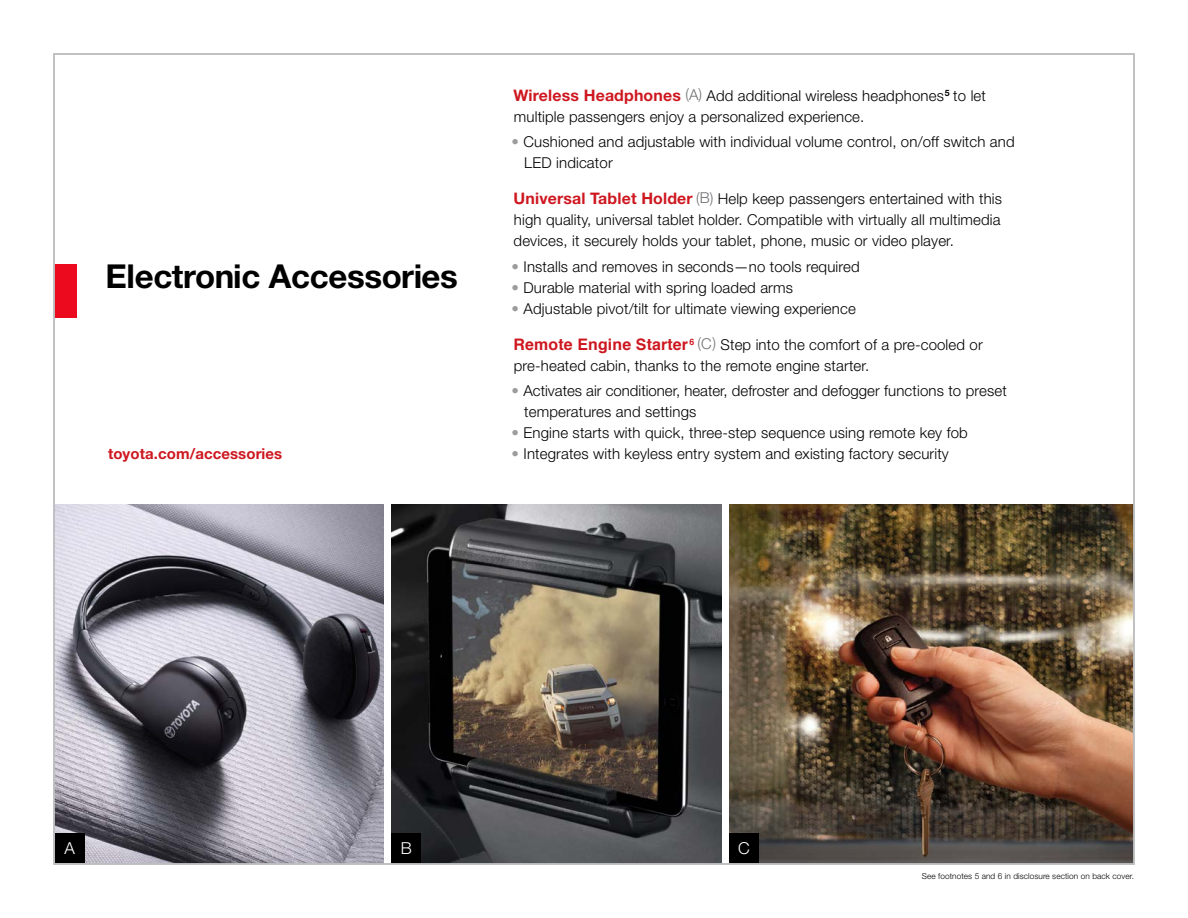
<style>
.page{position:relative;width:1188px;height:918px;background:#fff}
.page>*{position:absolute;margin:0;border:0;box-sizing:border-box;transform-origin:0 0}
.t1{font:700 33px "Helvetica Neue LT Std";letter-spacing:-.01em;color:#000}
.t2{font:300 16.5px "Helvetica Neue LT Std";color:#fff}
.t3{font:300 15px/21px "Helvetica Neue LT Std";letter-spacing:.01em;color:#000}
.t4{font:700 15px "Helvetica Neue LT Std";letter-spacing:.005em;color:#ce171f}
.t5{font:300 8.25px "Helvetica Neue LT Std";letter-spacing:.01em;color:#000}
.s1{font-weight:700;font-size:15.9px;color:#ce171f}
.s2{color:#717073}
.s3{color:#9c9b9d}
.s4{font-family:"Helvetica";font-weight:700;font-size:15.9px;color:#ce171f}
</style>
<div class="page">
<img style="left:729px;top:504px;width:403px;height:358px">
<img style="left:56px;top:504px;width:328px;height:358px">
<img style="left:392px;top:504px;width:330px;height:358px">
<div style="left:55px;top:833px;width:30px;height:30px;background:#000"></div>
<div style="left:729px;top:833px;width:30px;height:30px;background:#000"></div>
<div style="left:392px;top:833px;width:30px;height:30px;background:#000"></div>
<div style="left:54px;top:264px;width:22px;height:54px;background:#eb0a1e"></div>
<h1 class="t1" style="left:106px;top:255px;width:354px">Electronic Accessories</h1>
<p class="t4" style="left:108px;top:444px;width:176px">toyota.com/accessories</p>
<p class="t3" style="left:513px;top:84px;width:474px"><span class="s1">Wireless Headphones</span> <span class="s2">(A)</span> Add additional wireless headphones<sup>5</sup> to let multiple passengers enjoy a personalized experience.</p>
<p class="t3" style="left:524px;top:131px;width:492px;text-indent:-13px"><span class="s3">•</span> Cushioned and adjustable with individual volume control, on/off switch and<br>LED indicator</p>
<p class="t3" style="left:514px;top:188px;width:490px;text-align:justify"><span class="s1">Universal Tablet Holder</span> <span class="s2">(B)</span> Help keep passengers entertained with this high quality, universal tablet holder. Compatible with virtually all multimedia devices, it securely holds your tablet, phone, music or video player.</p>
<p class="t3" style="left:512px;top:255px;width:350px"><span class="s3">•</span> Installs and removes in seconds—no tools required</p>
<p class="t3" style="left:512px;top:276px;width:283px"><span class="s3">•</span> Durable material with spring loaded arms</p>
<p class="t3" style="left:512px;top:297px;width:346px"><span class="s3">•</span> Adjustable pivot/tilt for ultimate viewing experience</p>
<p class="t3" style="left:514px;top:333px;width:471px"><span class="s4">Remote Engine Starter</span> <sup>6</sup> <span class="s2">(C)</span> Step into the comfort of a pre-cooled or pre-heated cabin, thanks to the remote engine starter.</p>
<p class="t3" style="left:524px;top:380px;width:484px;text-indent:-13px"><span class="s3">•</span> Activates air conditioner, heater, defroster and defogger functions to preset temperatures and settings</p>
<p class="t3" style="left:512px;top:422px;width:458px"><span class="s3">•</span> Engine starts with quick, three-step sequence using remote key fob</p>
<p class="t3" style="left:512px;top:443px;width:439px"><span class="s3">•</span> Integrates with keyless entry system and existing factory security</p>
<p class="t2" style="left:65px;top:838px;width:12px">A</p>
<p class="t2" style="left:401px;top:838px;width:13px">B</p>
<p class="t2" style="left:738px;top:838px;width:13px">C</p>
<p class="t5" style="left:922px;top:871px;width:214px">See footnotes 5 and 6 in disclosure section on back cover.</p>
</div>
